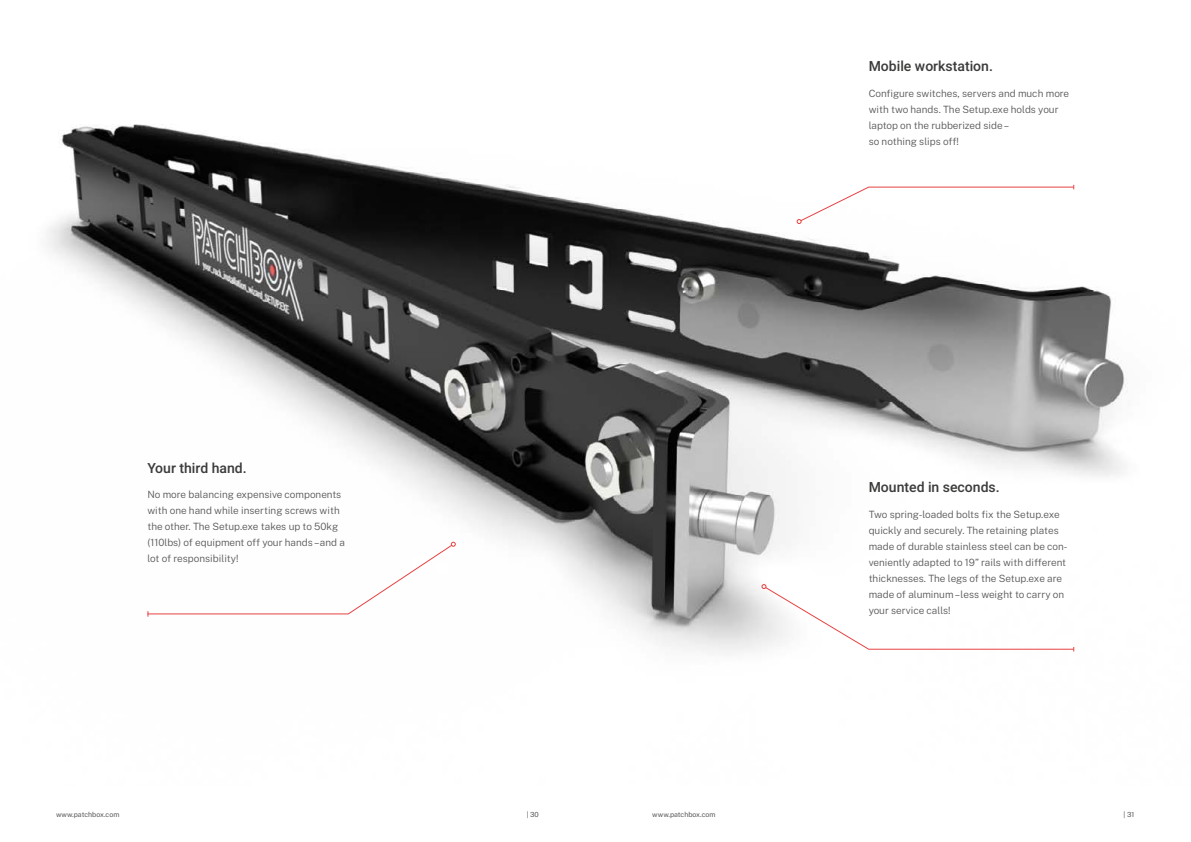
<style>
.page{position:relative;width:1191px;height:842px;background:#fff}
.page>*{position:absolute;margin:0;border:0;box-sizing:border-box;transform-origin:0 0}
.t1{font:500 14px "Heebo";color:#3c3c3b}
.t2{font:100 10px/16px "Public Sans";color:#575756}
.t3{font:100 7px "Public Sans";color:#575756}
</style>
<div class="page">
<img style="left:47px;top:124px;width:1081px;height:530px">
<svg style="left:796px;top:185px;width:278px;height:39px"></svg>
<svg style="left:761px;top:584px;width:313px;height:67px"></svg>
<svg style="left:147px;top:542px;width:309px;height:74px"></svg>
<h1 class="t1" style="left:147px;top:458px;width:101px">Your third hand.</h1>
<p class="t2" style="left:147px;top:486px;width:199px">No more balancing expensive components with one hand while inserting screws with the other. The Setup.exe takes up to 50kg (110lbs) of equipment off your hands – and a lot of responsibility!</p>
<h1 class="t1" style="left:868px;top:57px;width:126px">Mobile workstation.</h1>
<p class="t2" style="left:868px;top:85px;width:202px">Configure switches, servers and much more with two hands. The Setup.exe holds your laptop on the rubberized side –<br>so nothing slips off!</p>
<h1 class="t1" style="left:868px;top:478px;width:133px">Mounted in seconds.</h1>
<p class="t2" style="left:868px;top:506px;width:200px">Two spring-loaded bolts fix the Setup.exe quickly and securely. The retaining plates made of durable stainless steel can be con&shy;veniently adapted to 19” rails with different thicknesses. The legs of the Setup.exe are made of aluminum – less weight to carry on your service calls!</p>
<p class="t3" style="left:56px;top:810px;width:65px">www.patchbox.com</p>
<p class="t3" style="left:526px;top:810px;width:14px">| 30</p>
<p class="t3" style="left:652px;top:810px;width:65px">www.patchbox.com</p>
<p class="t3" style="left:1123px;top:810px;width:12px">| 31</p>
</div>
